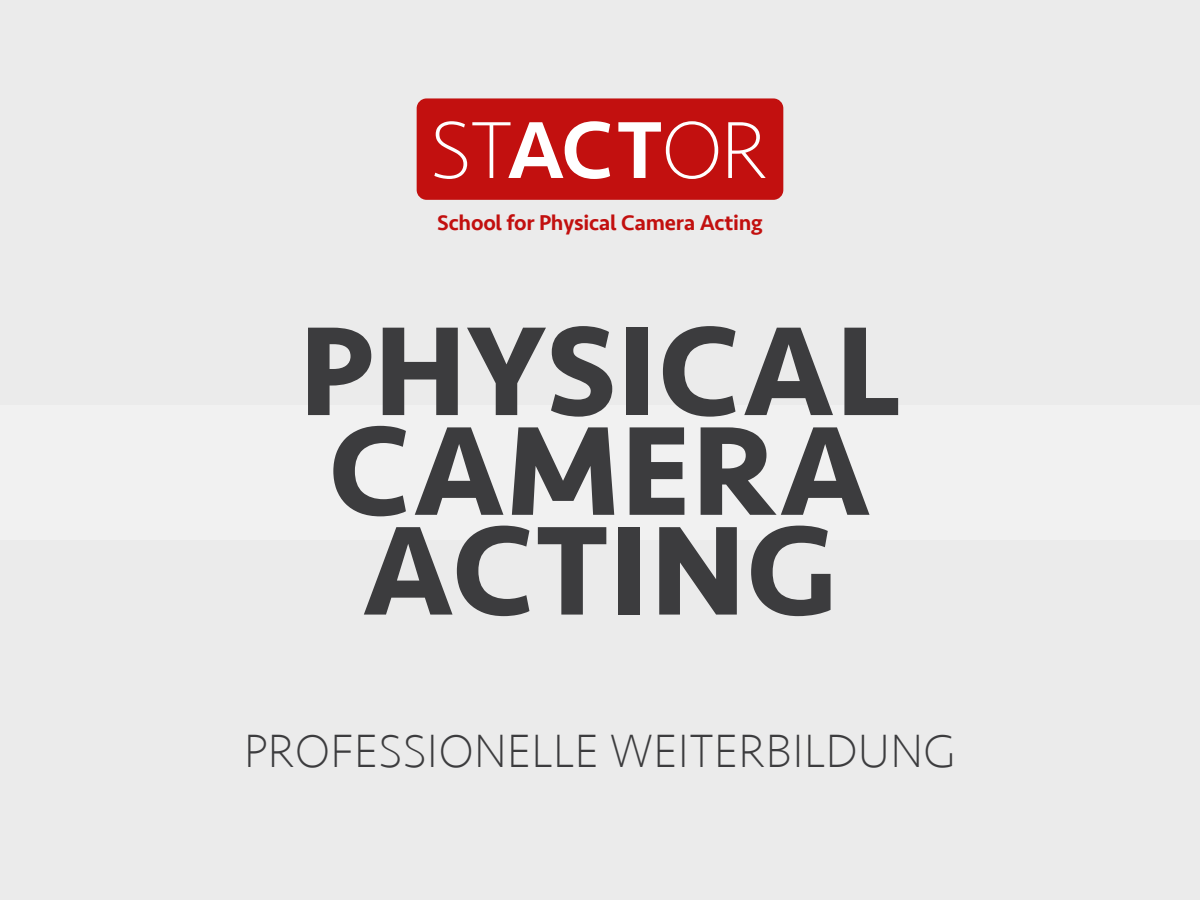
<style>
.page{position:relative;width:1200px;height:900px;background:#ebebeb}
.page>*{position:absolute;margin:0;border:0;box-sizing:border-box;transform-origin:0 0}
.t1{font:700 131.25px/99.8px "Seravek";letter-spacing:.01em;color:#3c3c3e}
.t2{font:200 83.7px "Seravek";color:#fff}
.t3{font:200 48px "Seravek";letter-spacing:.01em;color:#3c3c3e}
.t4{font:500 22.05px "Seravek";letter-spacing:-.01em;color:#c2100f}
.s1{font-weight:500}
</style>
<div class="page">
<div style="left:417px;top:98px;width:366px;height:102px;background:#c2100f;border-radius:10px"></div>
<h2 class="t2" style="left:430px;top:101px;width:339px">ST<span class="s1">ACT</span>OR</h2>
<p class="t4" style="left:437px;top:209px;width:327px">School for Physical Camera Acting</p>
<h1 class="t1" style="left:300px;top:319px;width:602px">PHYSICAL<br>CAMERA<br>ACTING</h1>
<h3 class="t3" style="left:244px;top:723px;width:713px">PROFESSIONELLE WEITERBILDUNG</h3>
</div>
